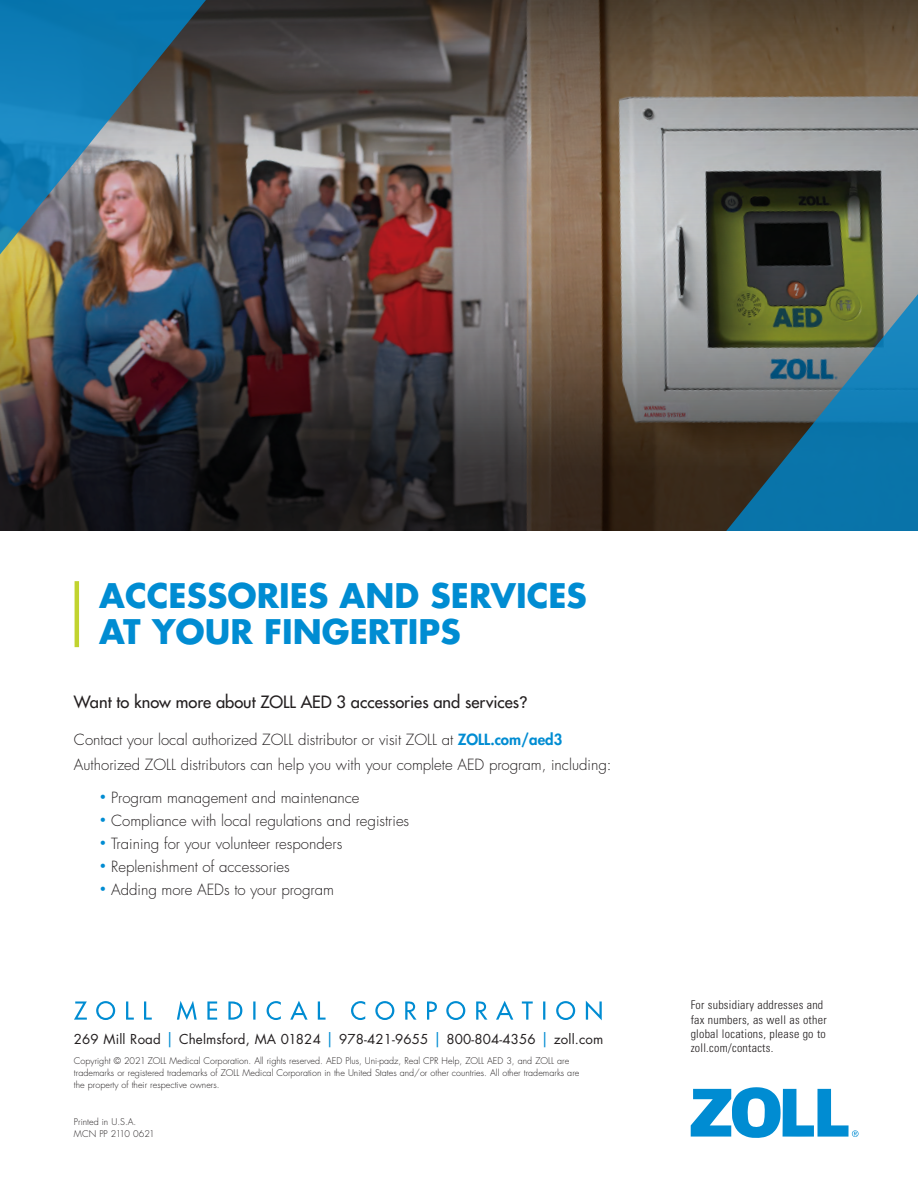
<style>
.page{position:relative;width:918px;height:1188px;background:#fff}
.page>*{position:absolute;margin:0;border:0;box-sizing:border-box;transform-origin:0 0}
.Subhead{font:700 33px "Futura Std";color:#008cd2}
.t1{font:500 16.5px "Futura Std";color:#231f20}
.t2{font:300 15px "Futura Std";color:#231f20}
.t3{font:13.35px "Futura Std";letter-spacing:.01em;color:#231f20}
.t4{font:300 condensed 12px "Univers LT Std";letter-spacing:.02em;color:#231f20}
.Address{font:300 9px/12px "Futura Std";color:#231f20}
.s1{font-family:"Avenir"}
.s2{font-weight:800;color:#008cd2}
.s3{font-size:11.25px;color:#008cd2}
.s4{font-size:15.15px;color:#008cd2}
</style>
<div class="page">
<svg style="left:691px;top:1087px;width:168px;height:51px"></svg>
<hr style="left:75px;top:581px;width:4px;height:66px;background:#c1d32f">
<svg style="left:0;top:320px;width:675px;height:211px;background:#393030"></svg>
<img style="left:0;top:0;width:918px;height:320px">
<svg style="left:675px;top:252px;width:243px;height:279px;background:#42666c"></svg>
<img style="left:0;top:0;width:247px;height:290px">
<svg style="left:74px;top:1001px;width:528px;height:19px"></svg>
<p class="Subhead" style="left:99px;top:574px;width:489px">ACCESSORIES AND SERVICES</p>
<p class="Subhead" style="left:99px;top:610px;width:363px">AT YOUR FINGERTIPS</p>
<p class="t1" style="left:74px;top:691px;width:455px">Want to know more about ZOLL AED 3 accessories and services<span class="s1">?</span></p>
<p class="t2" style="left:74px;top:731px;width:490px">Contact your local authorized ZOLL distributor or visit ZOLL at <span class="s2">ZOLL.com/aed3</span></p>
<p class="t2" style="left:74px;top:755px;width:539px">Authorized ZOLL distributors can help you with your complete AED program, including:</p>
<p class="t2" style="left:99px;top:788px;width:262px"><span class="s3">•</span> Program management and maintenance</p>
<p class="t2" style="left:99px;top:811px;width:311px"><span class="s3">•</span> Compliance with local regulations and registries</p>
<p class="t2" style="left:99px;top:834px;width:244px"><span class="s3">•</span> Training for your volunteer responders</p>
<p class="t2" style="left:99px;top:857px;width:192px"><span class="s3">•</span> Replenishment of accessories</p>
<p class="t2" style="left:99px;top:880px;width:236px"><span class="s3">•</span> Adding more AEDs to your program</p>
<p class="t3" style="left:74px;top:1030px;width:531px">269 Mill Road <span class="s4">|</span> Chelmsford, MA 01824 <span class="s4">|</span> 978-421-9655 <span class="s4">|</span> 800-804-4356 <span class="s4">|</span> zoll.com</p>
<p class="Address" style="left:74px;top:1055px;width:507px">Copyright © 2021 ZOLL Medical Corporation. All rights reserved. AED Plus, Uni-padz, Real CPR Help, ZOLL AED 3, and ZOLL are trademarks or registered trademarks of ZOLL Medical Corporation in the United States and/or other countries. All other trademarks are the property of their respective owners.</p>
<p class="Address" style="left:74px;top:1116px;width:64px">Printed in U.S.A.</p>
<p class="Address" style="left:74px;top:1128px;width:82px">MCN PP 2110 0621</p>
<p class="t4" style="left:691px;top:998px;width:134px">For subsidiary addresses and</p>
<p class="t4" style="left:691px;top:1012px;width:137px">fax numbers, as well as other</p>
<p class="t4" style="left:691px;top:1026px;width:137px">global locations, please go to</p>
<p class="t4" style="left:691px;top:1041px;width:84px">zoll.com/contacts.</p>
</div>
